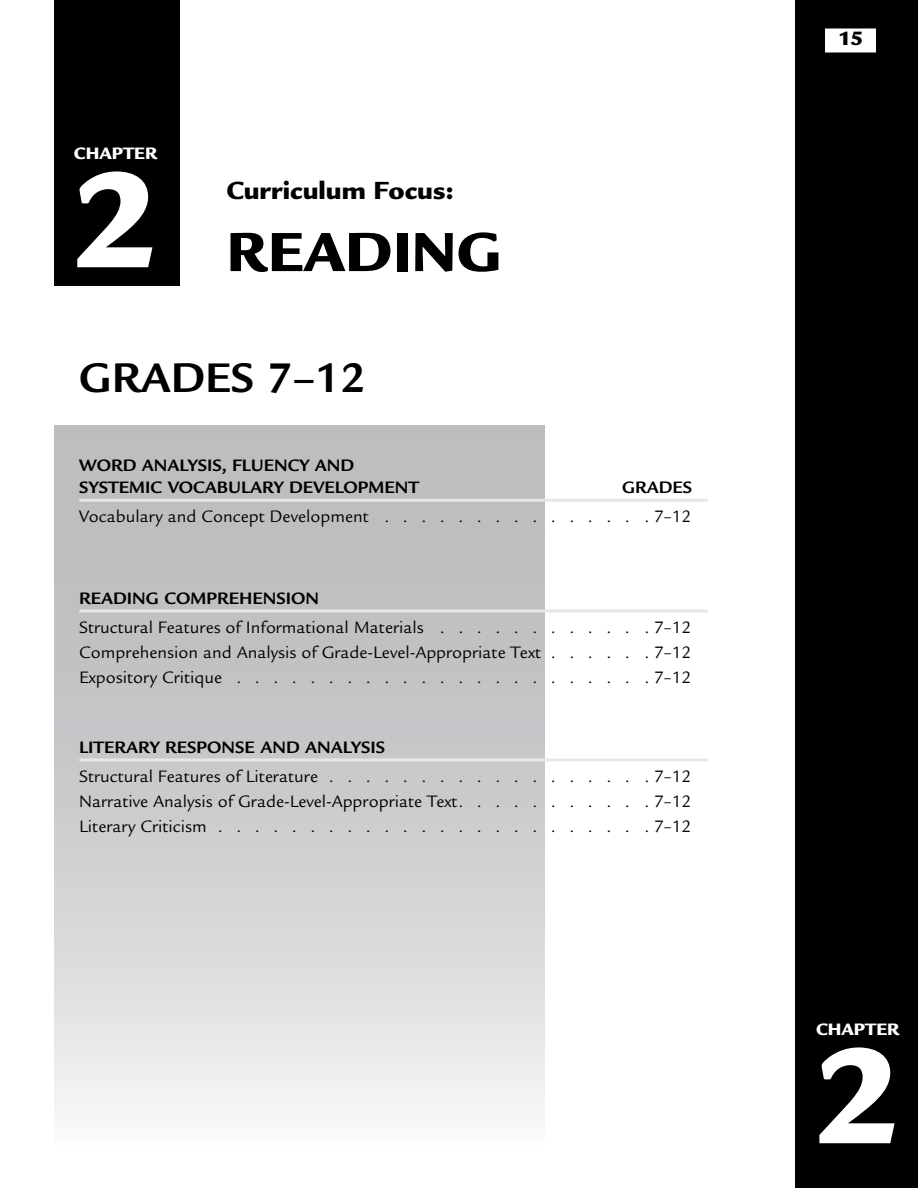
<style>
.page{position:relative;width:918px;height:1188px;background:#fff}
.page>*{position:absolute;margin:0;border:0;box-sizing:border-box;transform-origin:0 0}
.t1{font:900 148.5px "Legacy Sans";color:#fff}
.t2{font:900 60px "Legacy Sans";color:#000}
.t3{font:700 45px "Legacy Sans";color:#000}
.t4{font:900 27px "Legacy Sans";color:#000}
.t5{font:900 21px "Legacy Sans";color:#000;scale:1.1 1}
.t6{font:18px "Legacy Sans";color:#000}
.t7{font:700 18px/22.5px "Legacy Sans";color:#000}
.t8{font:900 18px "Legacy Sans";color:#fff}
</style>
<div class="page">
<div style="left:795px;top:0;width:123px;height:1188px;background:#000"></div>
<div style="left:54px;top:0;width:125px;height:285px;background:#000"></div>
<div style="left:54px;top:425px;width:491px;height:723px;background:linear-gradient(to bottom,#b0b2b5,#eeefef)"></div>
<hr style="left:79px;top:499px;width:629px;height:3px;background:#e6e7e8">
<hr style="left:79px;top:610px;width:629px;height:3px;background:#e6e7e8">
<hr style="left:79px;top:758px;width:629px;height:3px;background:#e6e7e8">
<div style="left:824px;top:28px;width:53px;height:25px;background:#fff"></div>
<div style="left:824px;top:27px;width:54px;height:27px;border:2px solid #000"></div>
<p class="t8" style="left:74px;top:143px;width:85px">CHAPTER</p>
<h1 class="t1" style="left:74px;top:132px;width:86px">2</h1>
<h3 class="t4" style="left:226px;top:174px;width:229px">Curriculum Focus:</h3>
<h2 class="t2" style="left:226px;top:216px;width:277px">READING</h2>
<h3 class="t3" style="left:79px;top:352px;width:288px">GRADES 7–12</h3>
<p class="t7" style="left:79px;top:454px;width:341px">WORD ANALYSIS, FLUENCY AND<br>SYSTEMIC VOCABULARY DEVELOPMENT</p>
<p class="t7" style="left:622px;top:477px;width:72px">GRADES</p>
<p class="t6" style="left:79px;top:506px;width:291px">Vocabulary and Concept Development</p>
<p class="t6" style="left:644px;top:506px;width:48px">. 7–12</p>
<p class="t7" style="left:79px;top:587px;width:241px">READING COMPREHENSION</p>
<p class="t6" style="left:79px;top:617px;width:346px">Structural Features of Informational Materials</p>
<p class="t6" style="left:644px;top:617px;width:48px">. 7–12</p>
<p class="t6" style="left:79px;top:642px;width:463px">Comprehension and Analysis of Grade-Level-Appropriate Text</p>
<p class="t6" style="left:644px;top:642px;width:48px">. 7–12</p>
<p class="t6" style="left:79px;top:668px;width:144px">Expository Critique</p>
<p class="t6" style="left:644px;top:668px;width:48px">. 7–12</p>
<p class="t7" style="left:79px;top:736px;width:307px">LITERARY RESPONSE AND ANALYSIS</p>
<p class="t6" style="left:79px;top:766px;width:240px">Structural Features of Literature</p>
<p class="t6" style="left:644px;top:766px;width:48px">. 7–12</p>
<p class="t6" style="left:79px;top:791px;width:380px">Narrative Analysis of Grade-Level-Appropriate Text</p>
<p class="t6" style="left:644px;top:791px;width:48px">. 7–12</p>
<p class="t6" style="left:79px;top:817px;width:129px">Literary Criticism</p>
<p class="t6" style="left:644px;top:817px;width:48px">. 7–12</p>
<p class="t5" style="left:838px;top:26px;width:25px">15</p>
<p class="t8" style="left:816px;top:1019px;width:85px">CHAPTER</p>
<h1 class="t1" style="left:816px;top:1008px;width:86px">2</h1>
</div>
